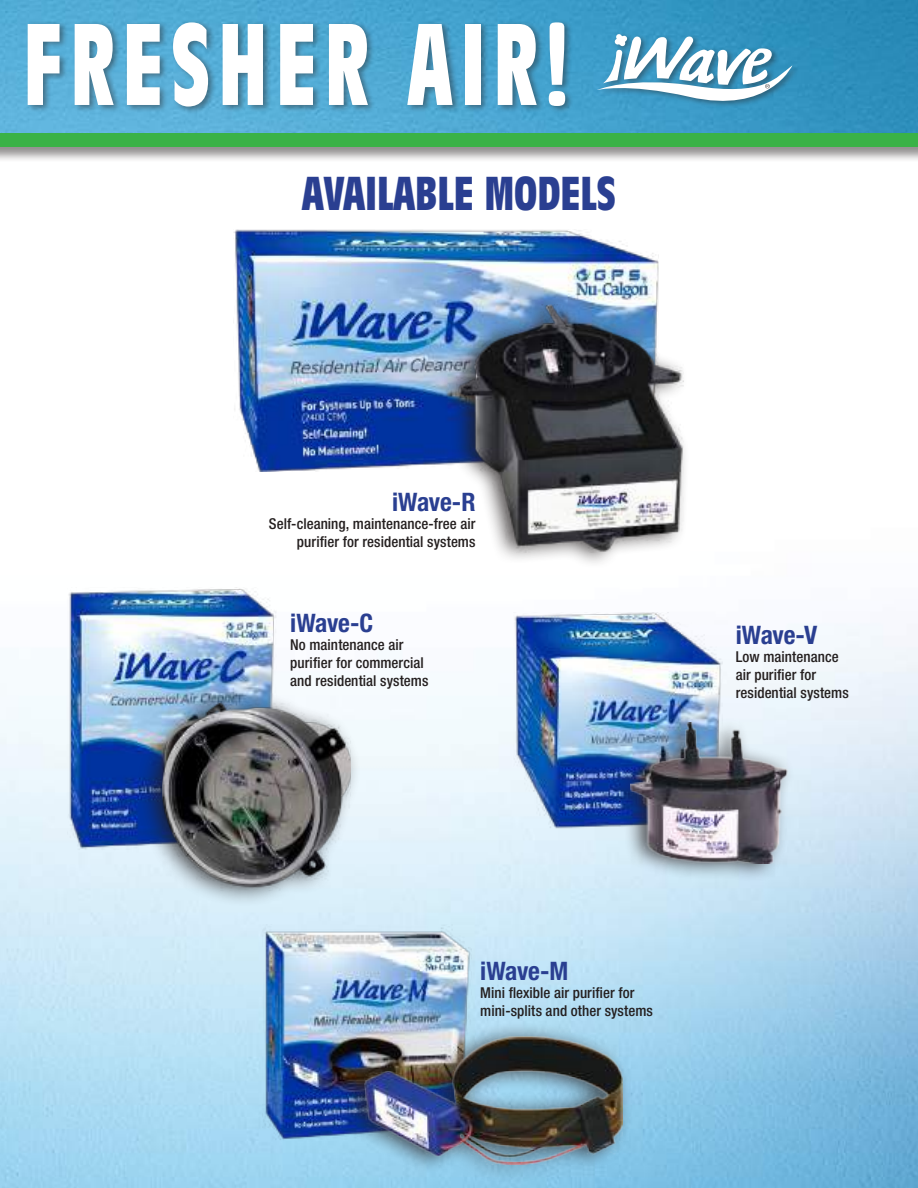
<style>
.page{position:relative;width:918px;height:1188px;background:#fff}
.page>*{position:absolute;margin:0;border:0;box-sizing:border-box;transform-origin:0 0}
.t1{font:700 condensed 113.4px "Antique Olive";letter-spacing:.09em;color:#fff;scale:.83 1}
.t2{font:700 condensed 46.5px "Antique Olive";color:#2a3f91}
.t3{font:700 condensed 25.5px "Helvetica Neue LT Pro";letter-spacing:-.01em;color:#2a3f91}
.t4{font:500 condensed 15px/18px "Helvetica Neue LT Pro";letter-spacing:.005em;color:#241f1f}
</style>
<div class="page">
<img style="left:0;top:229px;width:918px;height:959px">
<img style="left:0;top:0;width:918px;height:133px">
<div style="left:0;top:133px;width:918px;height:30px;background:#241f1f;opacity:.5"></div>
<div style="left:0;top:133px;width:918px;height:14px;background:#3ab247"></div>
<img style="left:233px;top:230px;width:425px;height:241px">
<div style="left:435px;top:291px;width:255px;height:277px;background:#241f1f;opacity:.75"></div>
<img style="left:456px;top:304px;width:228px;height:249px">
<img style="left:68px;top:587px;width:209px;height:263px">
<div style="left:136px;top:688px;width:225px;height:219px;background:#241f1f;opacity:.75"></div>
<img style="left:162px;top:702px;width:189px;height:189px">
<img style="left:513px;top:613px;width:209px;height:216px">
<div style="left:607px;top:709px;width:188px;height:173px;background:#241f1f;opacity:.75"></div>
<img style="left:630px;top:723px;width:160px;height:141px">
<div style="left:596px;top:31px;width:204px;height:78px;background:#241f1f;opacity:.45"></div>
<svg style="left:597px;top:34px;width:195px;height:67px"></svg>
<div style="left:0;top:19px;width:574px;height:108px;background:#241f1f;opacity:.45"></div>
<img style="left:262px;top:925px;width:209px;height:216px">
<div style="left:341px;top:1022px;width:291px;height:162px;background:#241f1f;opacity:.75"></div>
<img style="left:365px;top:1036px;width:258px;height:129px">
<h1 class="t1" style="left:23px;top:2px;width:658px">FRESHER AIR!</h1>
<h2 class="t2" style="left:302px;top:168px;width:315px">AVAILABLE MODELS</h2>
<h3 class="t3" style="left:392px;top:487px;width:85px">iWave-R</h3>
<p class="t4" style="left:269px;top:515px;width:208px;text-align:right">Self-cleaning, maintenance-free air purifier for residential systems</p>
<h3 class="t3" style="left:290px;top:608px;width:85px">iWave-C</h3>
<p class="t4" style="left:290px;top:636px;width:140px">No maintenance air purifier for commercial and residential systems</p>
<h3 class="t3" style="left:736px;top:620px;width:83px">iWave-V</h3>
<p class="t4" style="left:736px;top:648px;width:115px">Low maintenance air purifier for residential systems</p>
<h3 class="t3" style="left:480px;top:956px;width:90px">iWave-M</h3>
<p class="t4" style="left:480px;top:984px;width:174px">Mini flexible air purifier for mini-splits and other systems</p>
</div>
